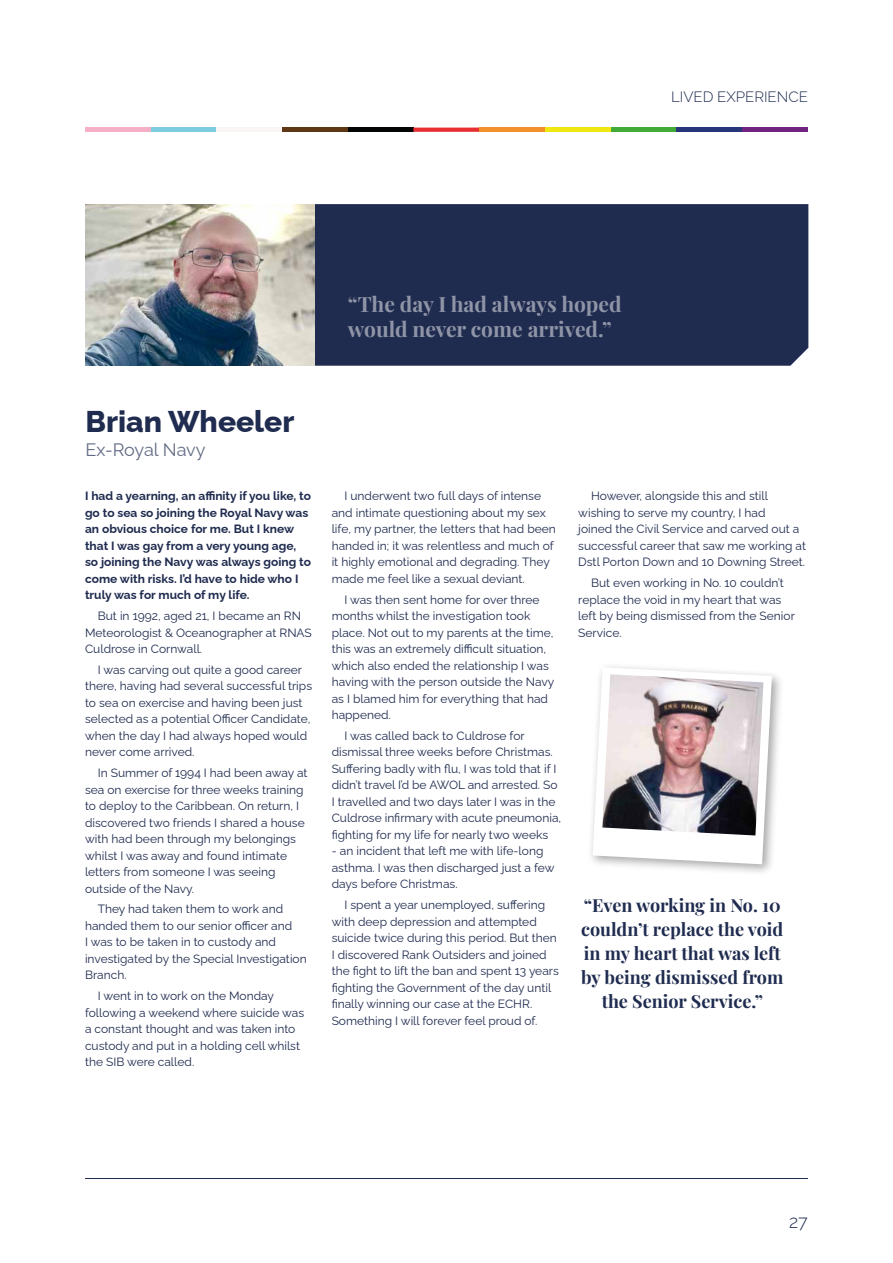
<style>
.page{position:relative;width:893px;height:1263px;background:#fff}
.page>*{position:absolute;margin:0;border:0;box-sizing:border-box;transform-origin:0 0}
.t1{font:800 30px "Raleway";color:#1f2b4f}
.t2{font:21px/25.2px "Playfair Display";color:#8f95a7}
.t3{font:18px/24px "Playfair Display";color:#1f2c4f;text-align:center}
.t4{font:18px "Raleway";letter-spacing:-.01em;color:#626b84}
.t5{font:300 18px "Raleway";color:#1f2b4f}
.t6{font:300 15px "Raleway";color:#1f2b4f}
.t7{font:12px/16.5px "Raleway";color:#1f2b4f}
.t8{font:700 12px/16.5px "Raleway";color:#1f2b4f}
</style>
<div class="page">
<hr style="left:85px;top:1178px;width:723px;height:1px;background:#1f2b4f">
<hr style="left:85px;top:128px;width:66px;height:4px;background:#f5b0c7">
<hr style="left:151px;top:128px;width:66px;height:4px;background:#7dcce0">
<hr style="left:217px;top:128px;width:65px;height:4px;background:#faf5f5">
<hr style="left:282px;top:128px;width:66px;height:4px;background:#5e3814">
<hr style="left:348px;top:128px;width:66px;height:4px;background:#030505">
<svg style="left:413px;top:128px;width:66px;height:4px"></svg>
<hr style="left:479px;top:128px;width:66px;height:4px;background:#f29129">
<hr style="left:545px;top:128px;width:66px;height:4px;background:#f0e612">
<hr style="left:611px;top:128px;width:65px;height:4px;background:#42ab38">
<hr style="left:676px;top:128px;width:66px;height:4px;background:#263678">
<hr style="left:742px;top:128px;width:66px;height:4px;background:#702480">
<div style="left:315px;top:204px;width:493px;height:162px;background:#1f2b4f"></div>
<img style="left:85px;top:204px;width:230px;height:162px">
<div style="left:587px;top:662px;width:197px;height:215px;background:#000;opacity:.35"></div>
<svg style="left:593px;top:667px;width:179px;height:197px"></svg>
<img style="left:602px;top:674px;width:161px;height:161px">
<p class="t6" style="left:671px;top:85px;width:138px">LIVED EXPERIENCE</p>
<h2 class="t2" style="left:348px;top:290px;width:275px">“The day I had always hoped would never come arrived.”</h2>
<h1 class="t1" style="left:85px;top:398px;width:210px">Brian Wheeler</h1>
<h3 class="t4" style="left:85px;top:436px;width:122px">Ex-Royal Navy</h3>
<p class="t8" style="left:85px;top:487px;width:228px">I had a yearning, an affinity if you like, to go to sea so joining the Royal Navy was an obvious choice for me. But I knew that I was gay from a very young age, so joining the Navy was always going to come with risks. I’d have to hide who I truly was for much of my life.</p>
<p class="t7" style="left:85px;top:606px;width:228px;text-indent:13px">But in 1992, aged 21, I became an RN<br>Meteorologist &amp; Oceanographer at RNAS<br>Culdrose in Cornwall.</p>
<p class="t7" style="left:85px;top:660px;width:229px;text-indent:13px">I was carving out quite a good career there, having had several successful trips to sea on exercise and having been just selected as a potential Officer Candidate, when the day I had always hoped would never come arrived.</p>
<p class="t7" style="left:85px;top:763px;width:224px;text-indent:13px">In Summer of 1994 I had been away at sea on exercise for three weeks training to deploy to the Caribbean. On return, I discovered two friends I shared a house with had been through my belongings whilst I was away and found intimate letters from someone I was seeing outside of the Navy.</p>
<p class="t7" style="left:85px;top:899px;width:223px;text-indent:13px">They had taken them to work and handed them to our senior officer and<br>I was to be taken in to custody and investigated by the Special Investigation<br>Branch.</p>
<p class="t7" style="left:85px;top:986px;width:221px;text-indent:13px">I went in to work on the Monday following a weekend where suicide was a constant thought and was taken into custody and put in a holding cell whilst the SIB were called.</p>
<p class="t7" style="left:332px;top:487px;width:226px;text-indent:13px">I underwent two full days of intense and intimate questioning about my sex life, my partner, the letters that had been handed in; it was relentless and much of it highly emotional and degrading. They made me feel like a sexual deviant.</p>
<p class="t7" style="left:332px;top:590px;width:224px;text-indent:13px">I was then sent home for over three months whilst the investigation took place. Not out to my parents at the time, this was an extremely difficult situation, which also ended the relationship I was having with the person outside the Navy as I blamed him for everything that had happened.</p>
<p class="t7" style="left:332px;top:726px;width:231px;text-indent:13px">I was called back to Culdrose for dismissal three weeks before Christmas.<br>Suffering badly with flu, I was told that if I didn’t travel I’d be AWOL and arrested. So I travelled and two days later I was in the Culdrose infirmary with acute pneumonia, fighting for my life for nearly two weeks</p>
<p class="t7" style="left:332px;top:842px;width:224px">- an incident that left me with life-long asthma. I was then discharged just a few days before Christmas.</p>
<p class="t7" style="left:332px;top:895px;width:229px;text-indent:13px">I spent a year unemployed, suffering with deep depression and attempted suicide twice during this period. But then I discovered Rank Outsiders and joined the fight to lift the ban and spent 13 years fighting the Government of the day until finally winning our case at the ECHR.<br>Something I will forever feel proud of.</p>
<p class="t7" style="left:578px;top:486px;width:229px;text-indent:13px">However, alongside this and still wishing to serve my country, I had<br>joined the Civil Service and carved out a successful career that saw me working at Dstl Porton Down and 10 Downing Street.</p>
<p class="t7" style="left:578px;top:573px;width:218px;text-indent:13px">But even working in No. 10 couldn’t replace the void in my heart that was left by being dismissed from the Senior<br>Service.</p>
<h3 class="t3" style="left:581px;top:892px;width:204px">“Even working in No. 10 couldn’t replace the void in my heart that was left by being dismissed from the Senior Service.”</h3>
<h3 class="t5" style="left:789px;top:1207px;width:20px">27</h3>
</div>
